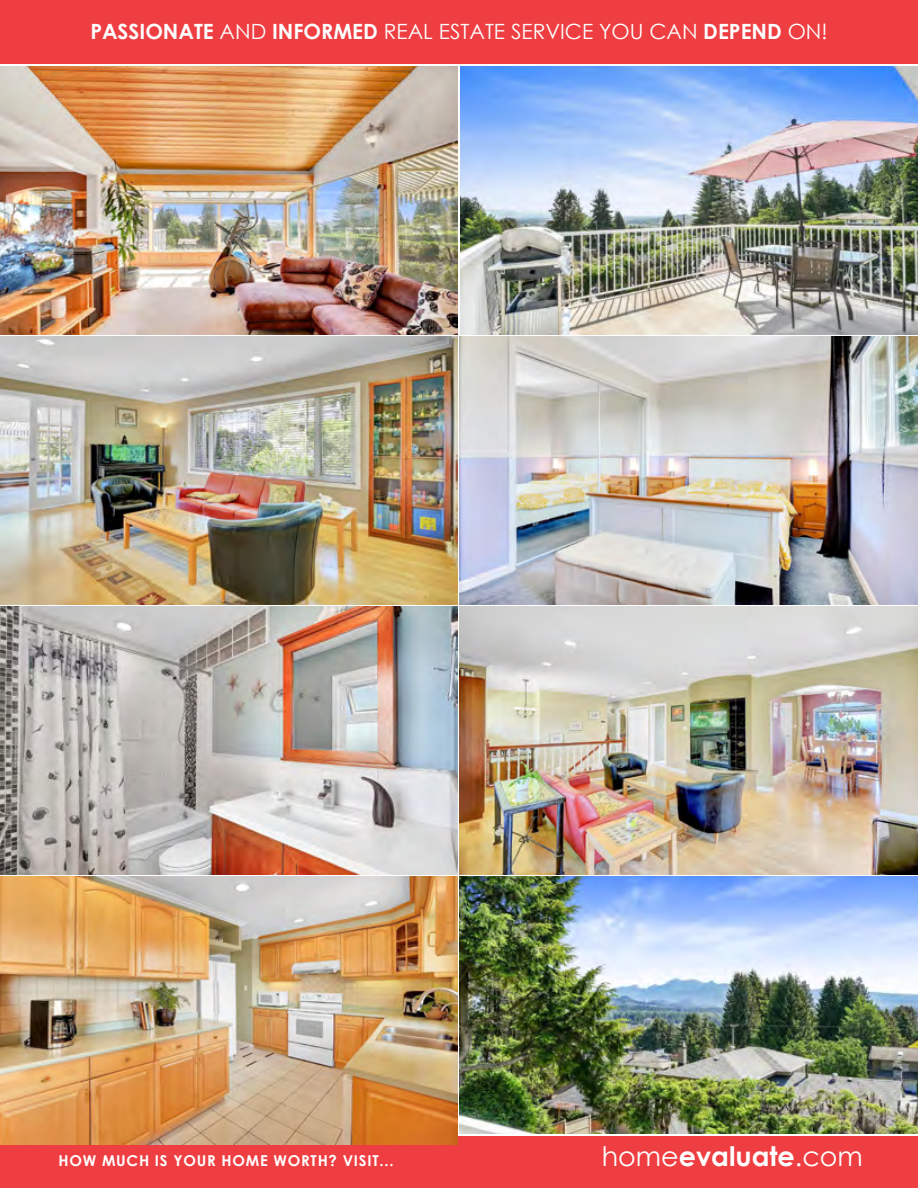
<style>
.page{position:relative;width:918px;height:1188px;background:#fff}
.page>*{position:absolute;margin:0;border:0;box-sizing:border-box;transform-origin:0 0}
.t1{font:27px "Century Gothic";color:#fff}
.t2{font:21px "Century Gothic";color:#fff}
.t3{font:700 15px "Century Gothic";letter-spacing:.05em;color:#fff}
.s1{font-weight:700}
</style>
<div class="page">
<div style="left:0;top:1135px;width:918px;height:53px;background:#ef3e42"></div>
<div style="left:0;top:0;width:918px;height:64px;background:#ef3e42"></div>
<hr style="left:0;top:1133px;width:918px;height:3px;background:#fff">
<img style="left:0;top:877px;width:457px;height:268px">
<img style="left:0;top:66px;width:457px;height:268px">
<img style="left:0;top:336px;width:457px;height:268px">
<img style="left:460px;top:336px;width:458px;height:269px">
<img style="left:0;top:607px;width:457px;height:268px">
<img style="left:460px;top:877px;width:458px;height:257px">
<img style="left:460px;top:607px;width:458px;height:268px">
<img style="left:460px;top:66px;width:458px;height:268px">
<p class="t2" style="left:90px;top:17px;width:739px"><span class="s1">PASSIONATE</span> AND <span class="s1">INFORMED</span> REAL ESTATE SERVICE YOU CAN <span class="s1">DEPEND</span> ON!</p>
<p class="t3" style="left:58px;top:1150px;width:337px">HOW MUCH IS YOUR HOME WORTH? VISIT...</p>
<p class="t1" style="left:602px;top:1138px;width:263px">home<span class="s1">evaluate</span>.com</p>
</div>
